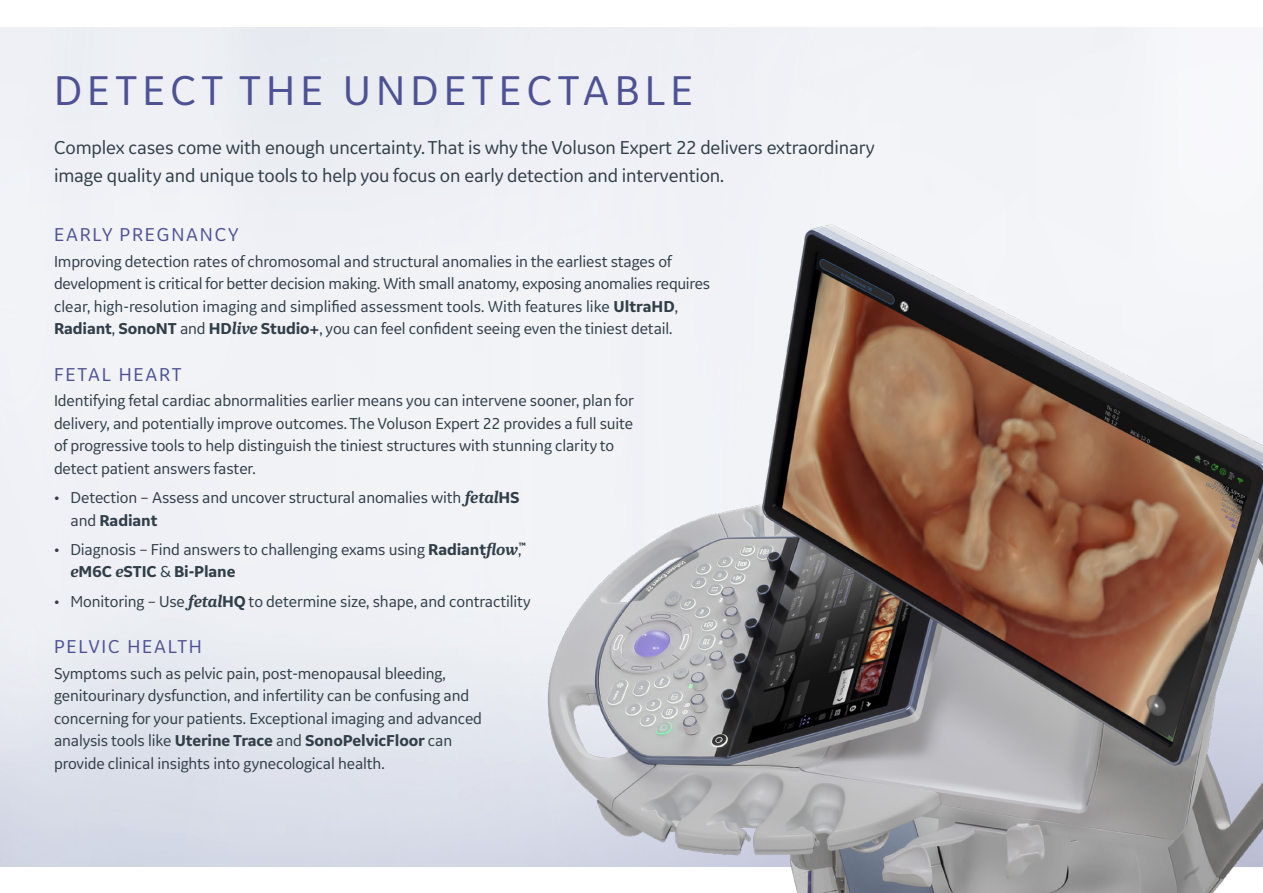
<style>
.page{position:relative;width:1263px;height:893px;background:#fff}
.page>*{position:absolute;margin:0;border:0;box-sizing:border-box;transform-origin:0 0}
.t1{font:43.5px "GE Inspira Sans";letter-spacing:.12em;color:#4e5294}
.t2{font:19.5px/28.5px "GE Inspira Sans";letter-spacing:-.01em;color:#313e48}
.t3{font:19.5px "GE Inspira Sans";letter-spacing:.09em;color:#4e5294}
.t4{font:16.5px/22.5px "GE Inspira Sans";letter-spacing:-.01em;color:#313e48}
.s1{font-weight:700}
.s2{font-family:"GE Inspira Serif";font-weight:700;font-style:italic}
</style>
<div class="page">
<img style="left:481px;top:188px;width:782px;height:705px">
<p class="t1" style="left:54px;top:64px;width:641px">DETECT THE UNDETECTABLE</p>
<p class="t2" style="left:54px;top:132px;width:822px">Complex cases come with enough uncertainty. That is why the Voluson Expert 22 delivers extraordinary image quality and unique tools to help you focus on early detection and intervention.</p>
<p class="t3" style="left:54px;top:222px;width:186px">EARLY PREGNANCY</p>
<p class="t4" style="left:54px;top:249px;width:657px">Improving detection rates of chromosomal and structural anomalies in the earliest stages of development is critical for better decision making. With small anatomy, exposing anomalies requires clear, high-resolution imaging and simplified assessment tools. With features like <span class="s1">UltraHD</span>, <span class="s1">Radiant</span>, <span class="s1">SonoNT</span> and <span class="s1">HD</span><span class="s2">live</span> <span class="s1">Studio+</span>, you can feel confident seeing even the tiniest detail.</p>
<p class="t3" style="left:54px;top:362px;width:129px">FETAL HEART</p>
<p class="t4" style="left:54px;top:389px;width:581px">Identifying fetal cardiac abnormalities earlier means you can intervene sooner, plan for delivery, and potentially improve outcomes. The Voluson Expert 22 provides a full suite of progressive tools to help distinguish the tiniest structures with stunning clarity to detect patient answers faster.</p>
<p class="t4" style="left:70px;top:486px;width:451px;text-indent:-16px">• Detection – Assess and uncover structural anomalies with <span class="s2">fetal</span><span class="s1">HS </span>and <span class="s1">Radiant</span></p>
<p class="t4" style="left:70px;top:538px;width:457px;text-indent:-16px">• Diagnosis – Find answers to challenging exams using <span class="s1">Radiant</span><span class="s2">flow</span>,<sup>™ </sup><span class="s2">e</span><span class="s1">M6C</span> <span class="s2">e</span><span class="s1">STIC</span> &amp; <span class="s1">Bi-Plane</span></p>
<p class="t4" style="left:54px;top:589px;width:478px">• Monitoring – Use <span class="s2">fetal</span><span class="s1">HQ</span> to determine size, shape, and contractility</p>
<p class="t3" style="left:54px;top:635px;width:149px">PELVIC HEALTH</p>
<p class="t4" style="left:54px;top:662px;width:430px">Symptoms such as pelvic pain, post-menopausal bleeding, genitourinary dysfunction, and infertility can be confusing and concerning for your patients. Exceptional imaging and advanced analysis tools like <span class="s1">Uterine Trace</span> and <span class="s1">SonoPelvicFloor</span> can provide clinical insights into gynecological health.</p>
</div>
